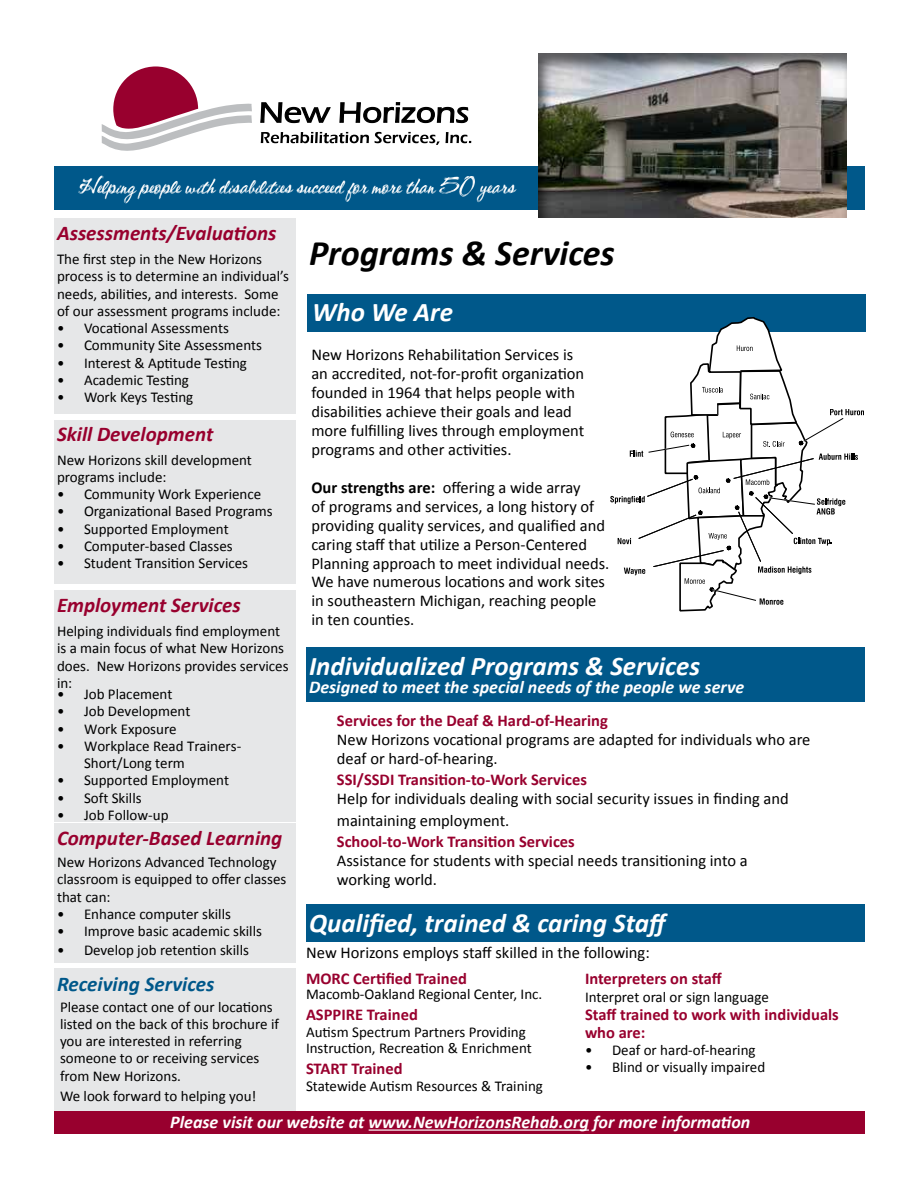
<style>
.page{position:relative;width:918px;height:1188px;background:#fff}
.page>*{position:absolute;margin:0;border:0;box-sizing:border-box;transform-origin:0 0}
.t1{font:italic 700 36px "Calibri";color:#000}
.t2{font:italic 700 27px "Calibri";color:#fff}
.t3{font:24px "CAC Shishoni Brush";color:#fff}
.t4{font:italic 700 21px "Calibri";color:#98002e}
.t5{font:italic 700 21px "Calibri";color:#00588a}
.t6{font:italic 700 18px "Calibri";color:#fff}
.t7{font:16.5px/18.9px "Calibri";color:#000}
.t8{font:700 16.5px/18px "Calibri";color:#98002e}
.t9{font:15px/17.2px "Calibri";color:#000}
.s1{font-weight:700}
</style>
<div class="page">
<div style="left:54px;top:218px;width:241px;height:196px;background:#e6e7e8"></div>
<div style="left:54px;top:420px;width:241px;height:163px;background:#e6e7e8"></div>
<div style="left:54px;top:590px;width:241px;height:232px;background:#e6e7e8"></div>
<div style="left:54px;top:823px;width:241px;height:139px;background:#e6e7e8"></div>
<div style="left:54px;top:969px;width:241px;height:159px;background:#e6e7e8"></div>
<div style="left:54px;top:166px;width:810px;height:44px;background:#00588a"></div>
<div style="left:306px;top:647px;width:558px;height:55px;background:#00588a"></div>
<div style="left:306px;top:904px;width:558px;height:37px;background:#00588a"></div>
<div style="left:54px;top:1112px;width:810px;height:22px;background:#98002e"></div>
<div style="left:308px;top:295px;width:558px;height:37px;background:#00588a"></div>
<svg style="left:261px;top:132px;width:108px;height:11px"></svg>
<svg style="left:375px;top:132px;width:96px;height:13px"></svg>
<svg style="left:102px;top:66px;width:150px;height:85px"></svg>
<svg style="left:260px;top:102px;width:71px;height:22px"></svg>
<svg style="left:339px;top:102px;width:130px;height:22px"></svg>
<div style="left:539px;top:53px;width:309px;height:168px;background:#000;opacity:.75"></div>
<hr style="left:369px;top:1129px;width:220px;height:2px;background:#fff">
<svg style="left:610px;top:317px;width:254px;height:295px"></svg>
<h3 class="t3" style="left:78px;top:176px;width:438px">Helping people with disabilities succeed for more than 50 years</h3>
<h3 class="t4" style="left:57px;top:219px;width:221px">Assessments/Evaluaions</h3>
<p class="t9" style="left:57px;top:251px;width:233px">The irst step in the New Horizons process is to determine an individual’s needs, abiliies, and interests. Some of our assessment programs include:</p>
<p class="t9" style="left:57px;top:319px;width:173px">• Vocaional Assessments</p>
<p class="t9" style="left:57px;top:337px;width:207px">• Community Site Assessments</p>
<p class="t9" style="left:57px;top:354px;width:192px">• Interest &amp; Apitude Tesing</p>
<p class="t9" style="left:57px;top:371px;width:134px">• Academic Tesing</p>
<p class="t9" style="left:57px;top:388px;width:138px">• Work Keys Tesing</p>
<h3 class="t4" style="left:57px;top:427px;width:158px">Skill Development</h3>
<p class="t9" style="left:57px;top:451px;width:196px">New Horizons skill development programs include:</p>
<p class="t9" style="left:57px;top:485px;width:206px">• Community Work Experience</p>
<p class="t9" style="left:57px;top:503px;width:217px">• Organizaional Based Programs</p>
<p class="t9" style="left:57px;top:520px;width:173px">• Supported Employment</p>
<p class="t9" style="left:57px;top:537px;width:177px">• Computer-based Classes</p>
<p class="t9" style="left:57px;top:554px;width:193px">• Student Transiion Services</p>
<h3 class="t4" style="left:57px;top:597px;width:185px">Employment Services</h3>
<p class="t9" style="left:57px;top:623px;width:233px">Helping individuals ind employment is a main focus of what New Horizons does. New Horizons provides services in:</p>
<p class="t9" style="left:57px;top:685px;width:117px">• Job Placement</p>
<p class="t9" style="left:57px;top:703px;width:135px">• Job Development</p>
<p class="t9" style="left:57px;top:720px;width:121px">• Work Exposure</p>
<p class="t9" style="left:84px;top:737px;width:159px;text-indent:-27px">• Workplace Read Trainers-<br>Short/Long term</p>
<p class="t9" style="left:57px;top:772px;width:174px">• Supported Employment</p>
<p class="t9" style="left:57px;top:789px;width:86px">• Soft Skills</p>
<p class="t9" style="left:57px;top:806px;width:113px">• Job Follow-up</p>
<p class="t9" style="left:57px;top:854px;width:231px">New Horizons Advanced Technology classroom is equipped to ofer classes that can:</p>
<p class="t9" style="left:57px;top:905px;width:176px">• Enhance computer skills</p>
<p class="t9" style="left:57px;top:922px;width:207px">• Improve basic academic skills</p>
<p class="t9" style="left:57px;top:941px;width:193px">• Develop job retenion skills</p>
<h3 class="t4" style="left:57px;top:830px;width:227px">Computer-Based Learning</h3>
<h3 class="t5" style="left:57px;top:976px;width:159px">Receiving Services</h3>
<p class="t9" style="left:60px;top:998px;width:221px">Please contact one of our locaions listed on the back of this brochure if you are interested in referring someone to or receiving services from New Horizons.</p>
<p class="t9" style="left:60px;top:1087px;width:198px">We look forward to helping you!</p>
<h1 class="t1" style="left:309px;top:240px;width:307px">Programs &amp; Services</h1>
<h2 class="t2" style="left:312px;top:302px;width:142px">Who We Are</h2>
<p class="t7" style="left:311px;top:345px;width:274px">New Horizons Rehabilitaion Services is an accredited, not-for-proit organizaion founded in 1964 that helps people with disabiliies achieve their goals and lead more fulilling lives through employment programs and other aciviies.</p>
<p class="t7" style="left:311px;top:478px;width:300px"><span class="s1">Our strengths are:</span> ofering a wide array<br>of programs and services, a long history of providing quality services, and qualiied and caring staf that uilize a Person-Centered Planning approach to meet individual needs.<br>We have numerous locaions and work sites in southeastern Michigan, reaching people in ten counies.</p>
<h2 class="t2" style="left:309px;top:656px;width:393px">Individualized Programs &amp; Services</h2>
<p class="t6" style="left:309px;top:681px;width:437px">Designed to meet the special needs of the people we serve</p>
<p class="t8" style="left:337px;top:713px;width:272px">Services for the Deaf &amp; Hard-of-Hearing</p>
<p class="t7" style="left:337px;top:730px;width:475px">New Horizons vocaional programs are adapted for individuals who are deaf or hard-of-hearing.</p>
<p class="t8" style="left:337px;top:770px;width:252px">SSI/SSDI Transiion-to-Work Services</p>
<p class="t7" style="left:337px;top:787px;width:453px;line-height:22px">Help for individuals dealing with social security issues in inding and maintaining employment.</p>
<p class="t8" style="left:337px;top:833px;width:239px">School-to-Work Transiion Services</p>
<p class="t7" style="left:337px;top:852px;width:412px">Assistance for students with special needs transiioning into a working world.</p>
<h2 class="t2" style="left:309px;top:905px;width:350px">Qualiied, trained &amp; caring Staf</h2>
<p class="t7" style="left:306px;top:944px;width:345px">New Horizons employs staf skilled in the following:</p>
<p class="t8" style="left:306px;top:970px;width:162px">MORC Ceriied Trained</p>
<p class="t9" style="left:306px;top:986px;width:238px">Macomb-Oakland Regional Center, Inc.</p>
<p class="t8" style="left:306px;top:1007px;width:113px">ASPPIRE Trained</p>
<p class="t9" style="left:306px;top:1024px;width:227px;line-height:16.5px">Auism Spectrum Partners Providing<br>Instrucion, Recreaion &amp; Enrichment</p>
<p class="t8" style="left:306px;top:1061px;width:98px">START Trained</p>
<p class="t9" style="left:306px;top:1077px;width:238px">Statewide Auism Resources &amp; Training</p>
<p class="t8" style="left:585px;top:970px;width:138px">Interpreters on staf</p>
<p class="t9" style="left:585px;top:988px;width:185px">Interpret oral or sign language</p>
<p class="t8" style="left:585px;top:1005px;width:255px">Staf trained to work with individuals who are:</p>
<p class="t9" style="left:585px;top:1041px;width:172px">• Deaf or hard-of-hearing</p>
<p class="t9" style="left:585px;top:1058px;width:182px">• Blind or visually impaired</p>
<p class="t6" style="left:170px;top:1116px;width:582px">Please visit our website at www.NewHorizonsRehab.org for more informaion</p>
</div>
